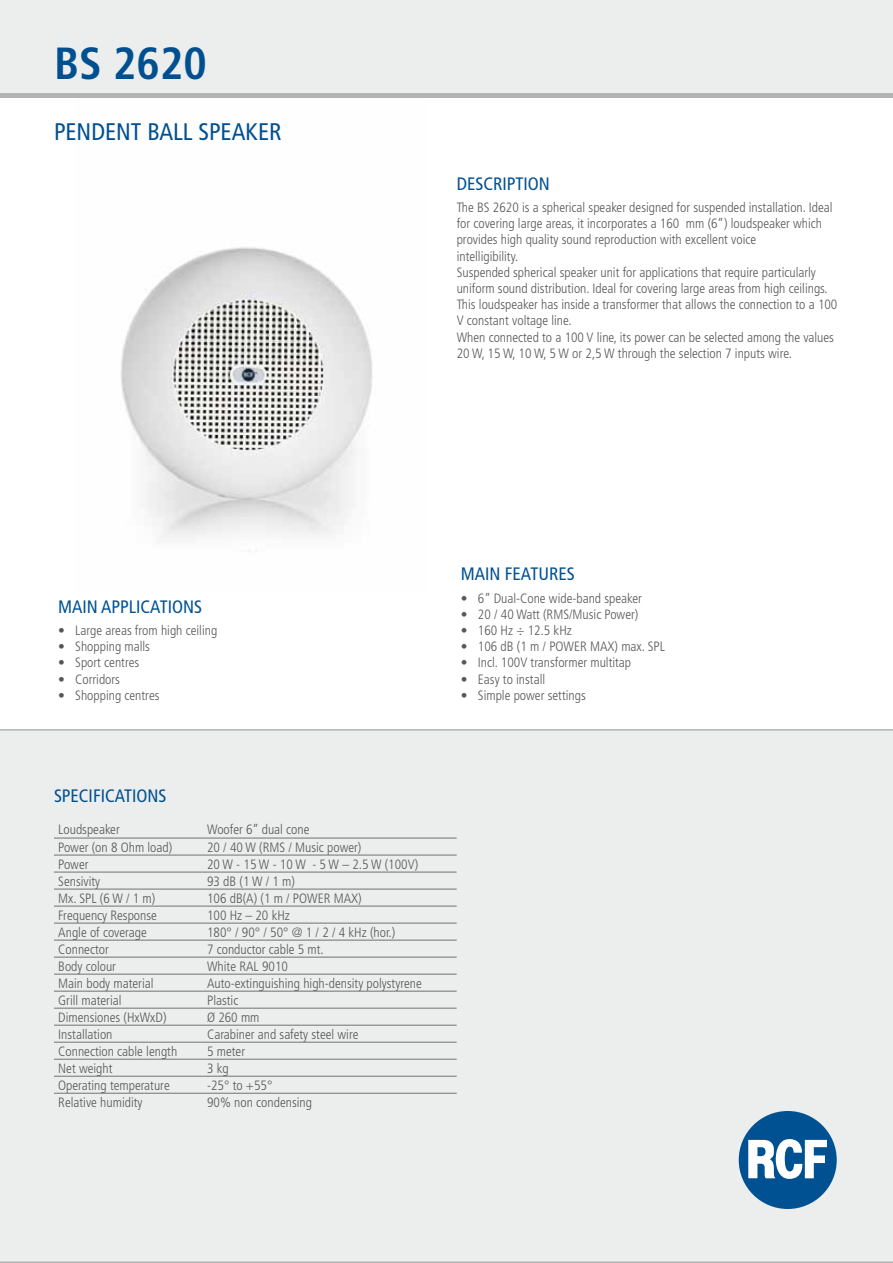
<style>
.page{position:relative;width:893px;height:1263px;background:#fff}
.page>*{position:absolute;margin:0;border:0;box-sizing:border-box;transform-origin:0 0}
.t1{font:700 condensed 45px "Frutiger";color:#005091}
.t2{font:condensed 24px "Frutiger";color:#005091}
.t3{font:condensed 18px "Frutiger";color:#005091}
.t4{font:300 condensed 13.5px/16.2px "Frutiger";color:#58585a}
</style>
<div class="page">
<div style="left:0;top:729px;width:893px;height:534px;background:#eceded"></div>
<img style="left:121px;top:247px;width:252px;height:305px">
<div style="left:0;top:0;width:893px;height:94px;background:#eceded"></div>
<hr style="left:54px;top:838px;width:149px;height:1px;background:#707172">
<hr style="left:203px;top:838px;width:254px;height:1px;background:#707172">
<hr style="left:54px;top:855px;width:149px;height:1px;background:#707172">
<hr style="left:203px;top:855px;width:254px;height:1px;background:#707172">
<hr style="left:54px;top:872px;width:149px;height:1px;background:#707172">
<hr style="left:203px;top:872px;width:254px;height:1px;background:#707172">
<hr style="left:54px;top:889px;width:149px;height:1px;background:#707172">
<hr style="left:203px;top:889px;width:254px;height:1px;background:#707172">
<hr style="left:54px;top:906px;width:149px;height:1px;background:#707172">
<hr style="left:203px;top:906px;width:254px;height:1px;background:#707172">
<hr style="left:54px;top:923px;width:149px;height:1px;background:#707172">
<hr style="left:203px;top:923px;width:254px;height:1px;background:#707172">
<hr style="left:54px;top:940px;width:149px;height:1px;background:#707172">
<hr style="left:203px;top:940px;width:254px;height:1px;background:#707172">
<hr style="left:54px;top:957px;width:149px;height:1px;background:#707172">
<hr style="left:203px;top:957px;width:254px;height:1px;background:#707172">
<hr style="left:54px;top:974px;width:149px;height:1px;background:#707172">
<hr style="left:203px;top:974px;width:254px;height:1px;background:#707172">
<hr style="left:54px;top:991px;width:149px;height:1px;background:#707172">
<hr style="left:203px;top:991px;width:254px;height:1px;background:#707172">
<hr style="left:54px;top:1008px;width:149px;height:1px;background:#707172">
<hr style="left:203px;top:1008px;width:254px;height:1px;background:#707172">
<hr style="left:54px;top:1025px;width:149px;height:1px;background:#707172">
<hr style="left:203px;top:1025px;width:254px;height:1px;background:#707172">
<hr style="left:54px;top:1042px;width:149px;height:1px;background:#707172">
<hr style="left:203px;top:1042px;width:254px;height:1px;background:#707172">
<hr style="left:54px;top:1059px;width:149px;height:1px;background:#707172">
<hr style="left:203px;top:1059px;width:254px;height:1px;background:#707172">
<hr style="left:54px;top:1076px;width:149px;height:1px;background:#707172">
<hr style="left:203px;top:1076px;width:254px;height:1px;background:#707172">
<hr style="left:54px;top:1093px;width:149px;height:1px;background:#707172">
<hr style="left:203px;top:1093px;width:254px;height:1px;background:#707172">
<hr style="left:0;top:94px;width:893px;height:4px;background:#b1b3b4">
<div style="left:739px;top:1111px;width:98px;height:98px;background:#005192;border-radius:50%"></div>
<svg style="left:748px;top:1139px;width:79px;height:40px"></svg>
<h1 class="t1" style="left:54px;top:37px;width:154px">BS 2620</h1>
<h2 class="t2" style="left:54px;top:118px;width:229px">PENDENT BALL SPEAKER</h2>
<h3 class="t3" style="left:457px;top:173px;width:95px">DESCRIPTION</h3>
<p class="t4" style="left:457px;top:199px;width:382px">The BS 2620 is a spherical speaker designed for suspended installation. Ideal for covering large areas, it incorporates a 160 mm (6”) loudspeaker which provides high quality sound reproduction with excellent voice<br>intelligibility.<br>Suspended spherical speaker unit for applications that require particularly uniform sound distribution. Ideal for covering large areas from high ceilings.<br>This loudspeaker has inside a transformer that allows the connection to a 100<br>V constant voltage line.<br>When connected to a 100 V line, its power can be selected among the values 20 W, 15 W, 10 W, 5 W or 2,5 W through the selection 7 inputs wire.</p>
<h3 class="t3" style="left:58px;top:596px;width:145px">MAIN APPLICATIONS</h3>
<p class="t4" style="left:58px;top:622px;width:161px">• Large areas from high ceiling</p>
<p class="t4" style="left:58px;top:639px;width:93px">• Shopping malls</p>
<p class="t4" style="left:58px;top:655px;width:83px">• Sport centres</p>
<p class="t4" style="left:58px;top:671px;width:63px">• Corridors</p>
<p class="t4" style="left:58px;top:687px;width:103px">• Shopping centres</p>
<h3 class="t3" style="left:54px;top:785px;width:114px">SPECIFICATIONS</h3>
<p class="t4" style="left:58px;top:822px;width:63px">Loudspeaker</p>
<p class="t4" style="left:207px;top:822px;width:104px">Woofer 6” dual cone</p>
<p class="t4" style="left:58px;top:839px;width:116px">Power (on 8 Ohm load)</p>
<p class="t4" style="left:207px;top:839px;width:156px">20 / 40 W (RMS / Music power)</p>
<p class="t4" style="left:58px;top:856px;width:32px">Power</p>
<p class="t4" style="left:207px;top:856px;width:213px">20 W - 15 W - 10 W - 5 W – 2.5 W (100V)</p>
<p class="t4" style="left:58px;top:873px;width:44px">Sensivity</p>
<p class="t4" style="left:207px;top:873px;width:89px">93 dB (1 W / 1 m)</p>
<p class="t4" style="left:58px;top:890px;width:99px">Mx. SPL (6 W / 1 m)</p>
<p class="t4" style="left:207px;top:890px;width:156px">106 dB(A) (1 m / POWER MAX)</p>
<p class="t4" style="left:58px;top:907px;width:100px">Frequency Response</p>
<p class="t4" style="left:207px;top:907px;width:84px">100 Hz – 20 kHz</p>
<p class="t4" style="left:58px;top:924px;width:90px">Angle of coverage</p>
<p class="t4" style="left:207px;top:924px;width:190px">180° / 90° / 50° @ 1 / 2 / 4 kHz (hor.)</p>
<p class="t4" style="left:58px;top:941px;width:52px">Connector</p>
<p class="t4" style="left:207px;top:941px;width:118px">7 conductor cable 5 mt.</p>
<p class="t4" style="left:58px;top:958px;width:59px">Body colour</p>
<p class="t4" style="left:207px;top:958px;width:82px">White RAL 9010</p>
<p class="t4" style="left:58px;top:975px;width:97px">Main body material</p>
<p class="t4" style="left:207px;top:975px;width:216px">Auto-extinguishing high-density polystyrene</p>
<p class="t4" style="left:58px;top:992px;width:65px">Grill material</p>
<p class="t4" style="left:207px;top:992px;width:33px">Plastic</p>
<p class="t4" style="left:58px;top:1009px;width:110px">Dimensiones (HxWxD)</p>
<p class="t4" style="left:207px;top:1009px;width:54px">Ø 260 mm</p>
<p class="t4" style="left:58px;top:1026px;width:56px">Installation</p>
<p class="t4" style="left:207px;top:1026px;width:153px">Carabiner and safety steel wire</p>
<p class="t4" style="left:58px;top:1043px;width:121px">Connection cable length</p>
<p class="t4" style="left:207px;top:1043px;width:39px">5 meter</p>
<p class="t4" style="left:58px;top:1060px;width:56px">Net weight</p>
<p class="t4" style="left:207px;top:1060px;width:23px">3 kg</p>
<p class="t4" style="left:58px;top:1077px;width:113px">Operating temperature</p>
<p class="t4" style="left:207px;top:1077px;width:67px">-25° to +55°</p>
<p class="t4" style="left:58px;top:1094px;width:86px">Relative humidity</p>
<p class="t4" style="left:207px;top:1094px;width:106px">90% non condensing</p>
<h3 class="t3" style="left:461px;top:563px;width:115px">MAIN FEATURES</h3>
<p class="t4" style="left:461px;top:590px;width:182px">• 6” Dual-Cone wide-band speaker</p>
<p class="t4" style="left:461px;top:606px;width:179px">• 20 / 40 Watt (RMS/Music Power)</p>
<p class="t4" style="left:461px;top:622px;width:112px">• 160 Hz ÷ 12.5 kHz</p>
<p class="t4" style="left:461px;top:639px;width:206px">• 106 dB (1 m / POWER MAX) max. SPL</p>
<p class="t4" style="left:461px;top:655px;width:172px">• Incl. 100V transformer multitap</p>
<p class="t4" style="left:461px;top:671px;width:86px">• Easy to install</p>
<p class="t4" style="left:461px;top:687px;width:126px">• Simple power settings</p>
</div>
